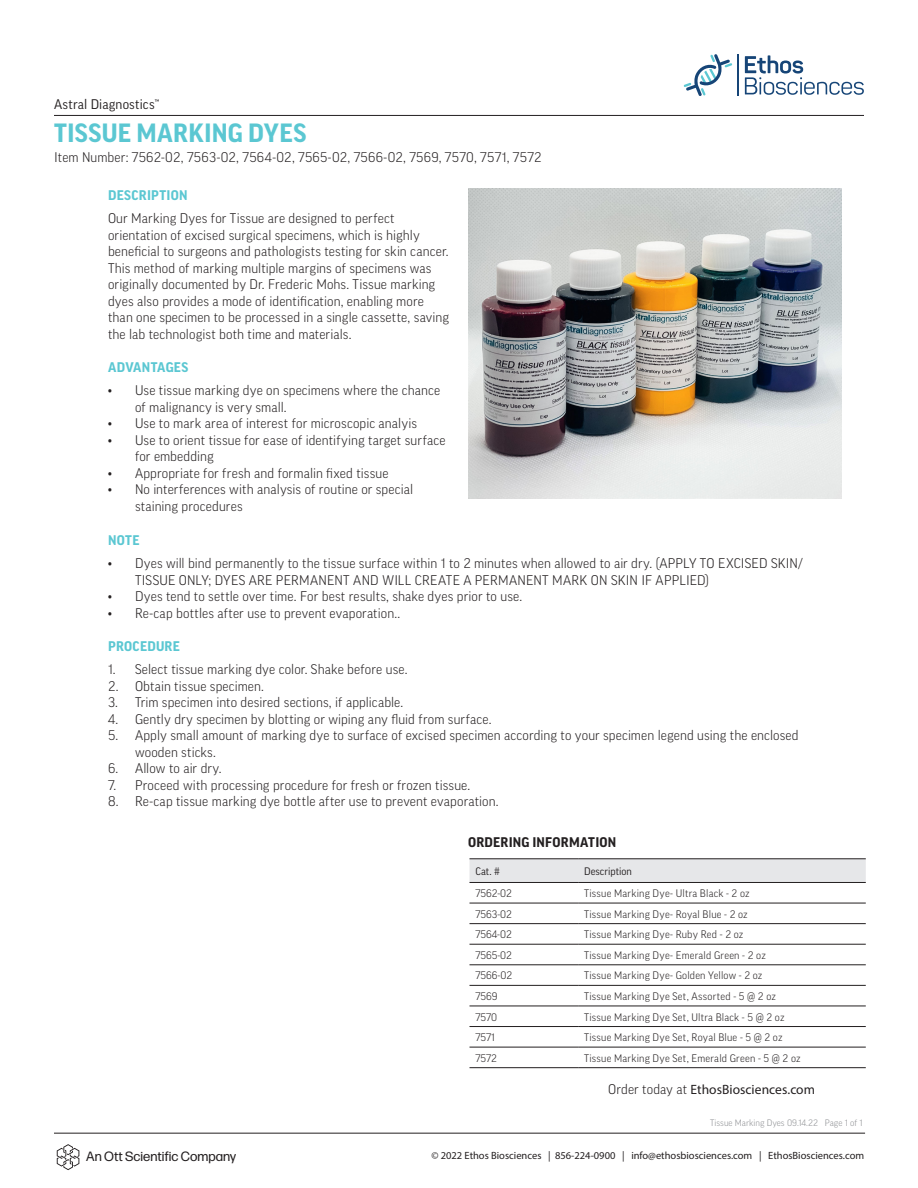
<style>
.page{position:relative;width:918px;height:1188px;background:#fff}
.page>*{position:absolute;margin:0;border:0;box-sizing:border-box;transform-origin:0 0}
.t1{font:700 25.5px "Good Pro";letter-spacing:.015em;color:#5bc7d2}
.Body{font:300 13.5px/16.5px "Good Pro";letter-spacing:.01em;color:#231f20}
.header_body{font:700 13.5px "Good Pro";letter-spacing:.02em;color:#5bc7d2}
.t2{font:13.5px "Myriad Pro";letter-spacing:.005em;color:#231f20}
.t3{font:13.5px "Forma DJR Text";color:#231f20}
.header_body-2{font:700 13.5px "Good Pro";letter-spacing:.015em;color:#231f20}
.brand_Name_title{font:13.5px "Good Pro";letter-spacing:.015em;color:#231f20}
.t4{font:300 10.5px "Good Pro";letter-spacing:.015em;color:#231f20}
.t5{font:10.5px "Myriad Pro";color:#231f20}
.t6{font:10.5px "Good Pro";color:#231f20}
.t7{font:300 9px "Good Pro";color:#8f9194}
.s1{font-family:"Good Pro";font-weight:300}
</style>
<div class="page">
<hr style="left:54px;top:1133px;width:811px;height:1px;background:#231f20">
<svg style="left:745px;top:55px;width:119px;height:40px"></svg>
<hr style="left:738px;top:54px;width:1px;height:42px;background:#164577">
<svg style="left:684px;top:54px;width:48px;height:42px"></svg>
<svg style="left:57px;top:1144px;width:22px;height:26px"></svg>
<hr style="left:54px;top:115px;width:810px;height:1px;background:#231f20">
<div style="left:470px;top:860px;width:396px;height:22px;background:#e6e7e9"></div>
<hr style="left:470px;top:859px;width:108px;height:1px;background:#231f20">
<hr style="left:578px;top:859px;width:288px;height:1px;background:#231f20">
<hr style="left:470px;top:882px;width:108px;height:1px;background:#231f20">
<hr style="left:578px;top:882px;width:288px;height:1px;background:#231f20">
<hr style="left:470px;top:903px;width:108px;height:1px;background:#231f20">
<hr style="left:578px;top:903px;width:288px;height:1px;background:#231f20">
<hr style="left:470px;top:923px;width:108px;height:1px;background:#231f20">
<hr style="left:578px;top:923px;width:288px;height:1px;background:#231f20">
<hr style="left:470px;top:944px;width:108px;height:1px;background:#231f20">
<hr style="left:578px;top:944px;width:288px;height:1px;background:#231f20">
<hr style="left:470px;top:965px;width:108px;height:1px;background:#231f20">
<hr style="left:578px;top:965px;width:288px;height:1px;background:#231f20">
<hr style="left:470px;top:985px;width:108px;height:1px;background:#231f20">
<hr style="left:578px;top:985px;width:288px;height:1px;background:#231f20">
<hr style="left:470px;top:1006px;width:108px;height:1px;background:#231f20">
<hr style="left:578px;top:1006px;width:288px;height:1px;background:#231f20">
<hr style="left:470px;top:1026px;width:108px;height:1px;background:#231f20">
<hr style="left:578px;top:1026px;width:288px;height:1px;background:#231f20">
<hr style="left:470px;top:1047px;width:108px;height:1px;background:#231f20">
<hr style="left:578px;top:1047px;width:288px;height:1px;background:#231f20">
<hr style="left:470px;top:1067px;width:108px;height:1px;background:#231f20">
<hr style="left:578px;top:1067px;width:288px;height:1px;background:#231f20">
<img style="left:468px;top:189px;width:373px;height:310px">
<p class="brand_Name_title" style="left:54px;top:97px;width:107px">Astral Diagnostics<sup>™</sup></p>
<p class="t1" style="left:54px;top:119px;width:254px">TISSUE MARKING DYES</p>
<p class="Body" style="left:54px;top:149px;width:489px">Item Number: 7562-02, 7563-02, 7564-02, 7565-02, 7566-02, 7569, 7570, 7571, 7572</p>
<p class="header_body" style="left:108px;top:188px;width:81px">DESCRIPTION</p>
<p class="Body" style="left:108px;top:210px;width:343px">Our Marking Dyes for Tissue are designed to perfect orientation of excised surgical specimens, which is highly beneficial to surgeons and pathologists testing for skin cancer.<br>This method of marking multiple margins of specimens was originally documented by Dr. Frederic Mohs. Tissue marking dyes also provides a mode of identification, enabling more than one specimen to be processed in a single cassette, saving the lab technologist both time and materials.</p>
<p class="header_body" style="left:108px;top:359px;width:82px">ADVANTAGES</p>
<p class="Body" style="left:135px;top:382px;width:307px;text-indent:-27px">• Use tissue marking dye on specimens where the chance of malignancy is very small.</p>
<p class="Body" style="left:108px;top:415px;width:311px">• Use to mark area of interest for microscopic analyis</p>
<p class="Body" style="left:135px;top:431px;width:312px;text-indent:-27px">• Use to orient tissue for ease of identifying target surface for embedding</p>
<p class="Body" style="left:108px;top:464px;width:282px">• Appropriate for fresh and formalin fixed tissue</p>
<p class="Body" style="left:135px;top:481px;width:280px;text-indent:-27px">• No interferences with analysis of routine or special staining procedures</p>
<p class="header_body" style="left:108px;top:533px;width:33px">NOTE</p>
<p class="Body" style="left:135px;top:555px;width:669px;text-indent:-27px">• Dyes will bind permanently to the tissue surface within 1 to 2 minutes when allowed to air dry. (APPLY TO EXCISED SKIN/<br>TISSUE ONLY; DYES ARE PERMANENT AND WILL CREATE A PERMANENT MARK ON SKIN IF APPLIED)</p>
<p class="Body" style="left:108px;top:588px;width:416px">• Dyes tend to settle over time. For best results, shake dyes prior to use.</p>
<p class="Body" style="left:108px;top:605px;width:294px">• Re-cap bottles after use to prevent evaporation..</p>
<p class="header_body" style="left:108px;top:638px;width:73px">PROCEDURE</p>
<p class="Body" style="left:108px;top:661px;width:301px">1. Select tissue marking dye color. Shake before use.</p>
<p class="Body" style="left:108px;top:678px;width:157px">2. Obtain tissue specimen.</p>
<p class="Body" style="left:108px;top:694px;width:297px">3. Trim specimen into desired sections, if applicable.</p>
<p class="Body" style="left:108px;top:711px;width:385px">4. Gently dry specimen by blotting or wiping any fluid from surface.</p>
<p class="Body" style="left:135px;top:727px;width:665px;text-indent:-27px">5. Apply small amount of marking dye to surface of excised specimen according to your specimen legend using the enclosed wooden sticks.</p>
<p class="Body" style="left:108px;top:760px;width:115px">6. Allow to air dry.</p>
<p class="Body" style="left:108px;top:777px;width:364px">7. Proceed with processing procedure for fresh or frozen tissue.</p>
<p class="Body" style="left:108px;top:793px;width:392px">8. Re-cap tissue marking dye bottle after use to prevent evaporation.</p>
<p class="header_body-2" style="left:468px;top:834px;width:150px">ORDERING INFORMATION</p>
<p class="t6" style="left:476px;top:865px;width:26px">Cat. #</p>
<p class="t6" style="left:584px;top:865px;width:49px">Description</p>
<p class="t4" style="left:476px;top:887px;width:38px">7562-02</p>
<p class="t4" style="left:584px;top:887px;width:167px">Tissue Marking Dye- Ultra Black - 2 oz</p>
<p class="t4" style="left:476px;top:908px;width:38px">7563-02</p>
<p class="t4" style="left:584px;top:908px;width:165px">Tissue Marking Dye- Royal Blue - 2 oz</p>
<p class="t4" style="left:476px;top:928px;width:38px">7564-02</p>
<p class="t4" style="left:584px;top:928px;width:161px">Tissue Marking Dye- Ruby Red - 2 oz</p>
<p class="t4" style="left:476px;top:949px;width:38px">7565-02</p>
<p class="t4" style="left:584px;top:949px;width:183px">Tissue Marking Dye- Emerald Green - 2 oz</p>
<p class="t4" style="left:476px;top:970px;width:38px">7566-02</p>
<p class="t4" style="left:584px;top:970px;width:180px">Tissue Marking Dye- Golden Yellow - 2 oz</p>
<p class="t4" style="left:476px;top:990px;width:24px">7569</p>
<p class="t4" style="left:584px;top:990px;width:193px">Tissue Marking Dye Set, Assorted - 5 @ 2 oz</p>
<p class="t4" style="left:476px;top:1011px;width:23px">7570</p>
<p class="t4" style="left:584px;top:1011px;width:202px">Tissue Marking Dye Set, Ultra Black - 5 @ 2 oz</p>
<p class="t4" style="left:476px;top:1031px;width:21px">7571</p>
<p class="t4" style="left:584px;top:1031px;width:200px">Tissue Marking Dye Set, Royal Blue - 5 @ 2 oz</p>
<p class="t4" style="left:476px;top:1052px;width:23px">7572</p>
<p class="t4" style="left:584px;top:1052px;width:218px">Tissue Marking Dye Set, Emerald Green - 5 @ 2 oz</p>
<p class="t2" style="left:608px;top:1081px;width:208px"><span class="s1">Order today at</span> EthosBiosciences.com</p>
<p class="t3" style="left:86px;top:1148px;width:151px">An Ott Scientific Company</p>
<p class="t7" style="left:710px;top:1118px;width:154px">Tissue Marking Dyes 09.14.22 Page 1 of 1</p>
<p class="t5" style="left:431px;top:1149px;width:434px">© 2022 Ethos Biosciences | 856-224-0900 | info@ethosbiosciences.com | EthosBiosciences.com</p>
</div>
